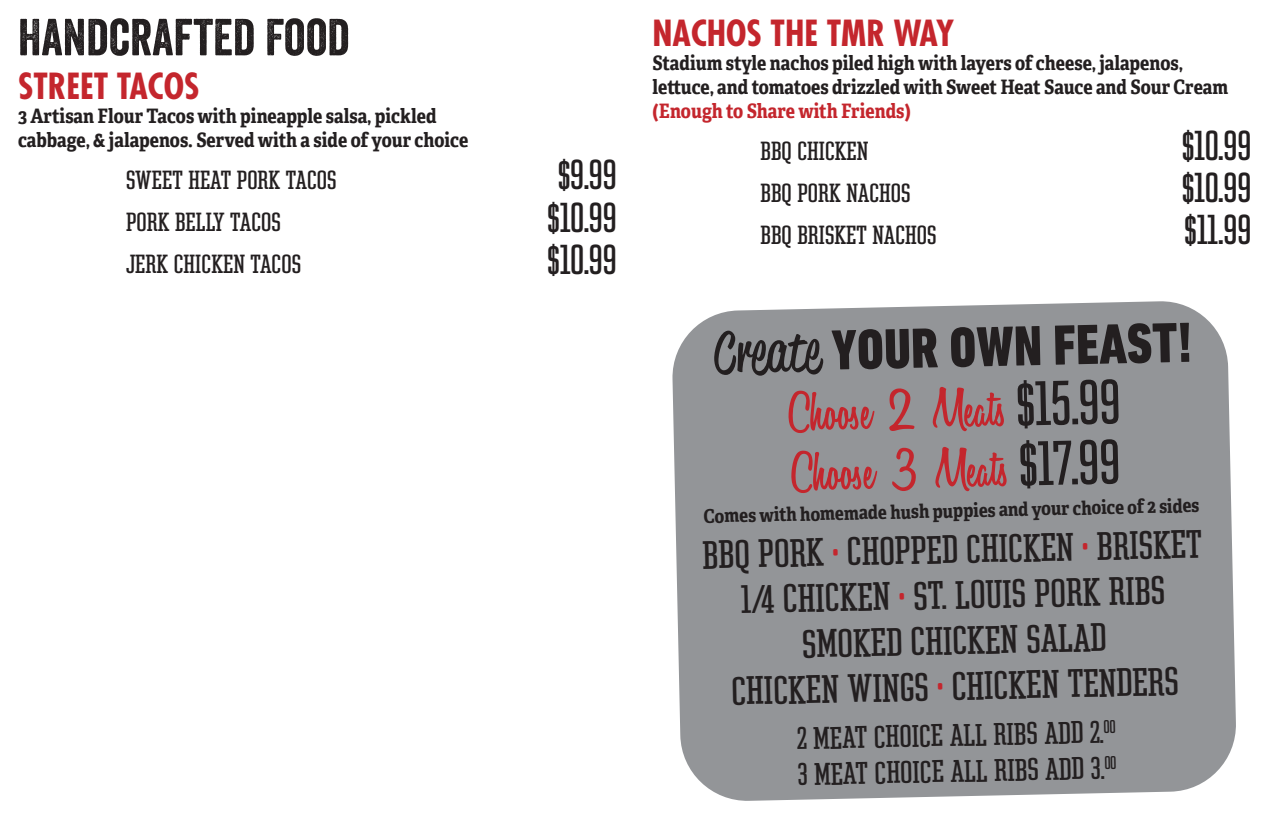
<style>
.page{position:relative;width:1269px;height:833px;background:#fff}
.page>*{position:absolute;margin:0;border:0;box-sizing:border-box;transform-origin:0 0}
.t1{font:800 condensed 57.4px "DIN Next LT Pro";color:#231f20}
.t2{font:50.35px "Veneer";color:#231f20}
.t3{font:50px/60px "Variane Script";color:#c4262d}
.t4{font:40px/42px "Constructa";letter-spacing:.02em;color:#231f20;text-align:justify}
.t5{font:38px/45.6px "Constructa";color:#231f20;text-align:center}
.t6{font:700 condensed 35px "Futura";color:#c4262d}
.t7{font:30px/36px "Constructa";color:#231f20}
.t8{font:25.1px/42px "Constructa";color:#231f20}
.t9{font:700 20px/24px "Adelle Condensed W04";color:#231f20}
.t10{font:700 20px "Adelle Condensed W04";color:#c4262d}
.t11{font:700 19.1px "Adelle Condensed W04";color:#231f20}
.s1{font-family:"Reklame Script";font-weight:400;font-stretch:normal}
.s2{font-family:"Constructa";font-size:60px;color:#231f20}
.s3{color:#c4262d}
</style>
<div class="page">
<div style="left:672px;top:301px;width:564px;height:500px;background:#939598"></div>
<h2 class="t2" style="left:18px;top:6px;width:333px">HANDCRAFTED FOOD</h2>
<h3 class="t6" style="left:18px;top:63px;width:183px">STREET TACOS</h3>
<p class="t9" style="left:18px;top:102px;width:452px">3 Artisan Flour Tacos with pineapple salsa, pickled cabbage, &amp; jalapenos. Served with a side of your choice</p>
<p class="t8" style="left:126px;top:158px;width:212px">SWEET HEAT PORK TACOS<br>PORK BELLY TACOS<br>JERK CHICKEN TACOS</p>
<h3 class="t4" style="left:547px;top:154px;width:71px">$9.99 $10.99 $10.99</h3>
<h3 class="t6" style="left:652px;top:11px;width:303px">NACHOS THE TMR WAY</h3>
<p class="t9" style="left:652px;top:50px;width:577px">Stadium style nachos piled high with layers of cheese, jalapenos, lettuce, and tomatoes drizzled with Sweet Heat Sauce and Sour Cream</p>
<p class="t10" style="left:652px;top:96px;width:260px">(Enough to Share with Friends)</p>
<p class="t8" style="left:760px;top:130px;width:178px">BBQ CHICKEN<br>BBQ PORK NACHOS<br>BBQ BRISKET NACHOS</p>
<h3 class="t4" style="left:1182px;top:124px;width:71px">$10.99 $10.99 $11.99</h3>
<h1 class="t1" style="left:713px;top:318px;width:480px;rotate:-1deg"><span class="s1">Create</span> YOUR OWN FEAST!</h1>
<h3 class="t3" style="left:788px;top:389px;width:333px;rotate:-1deg">Choose 2 Meats <span class="s2">$15.99<br></span>Choose 3 Meats <span class="s2">$17.99</span></h3>
<p class="t11" style="left:703px;top:501px;width:497px;rotate:-1deg">Comes with homemade hush puppies and your choice of 2 sides</p>
<h3 class="t5" style="left:702px;top:530px;width:501px;rotate:-1deg">BBQ PORK <span class="s3">•</span> CHOPPED CHICKEN <span class="s3">•</span> BRISKET<br>1/4 CHICKEN <span class="s3">•</span> ST. LOUIS PORK RIBS<br>SMOKED CHICKEN SALAD<br>CHICKEN WINGS <span class="s3">•</span> CHICKEN TENDERS</h3>
<h3 class="t7" style="left:797px;top:719px;width:321px;rotate:-1deg">2 MEAT CHOICE ALL RIBS ADD 2.<sup>00<br></sup>3 MEAT CHOICE ALL RIBS ADD 3.<sup>00</sup></h3>
</div>
